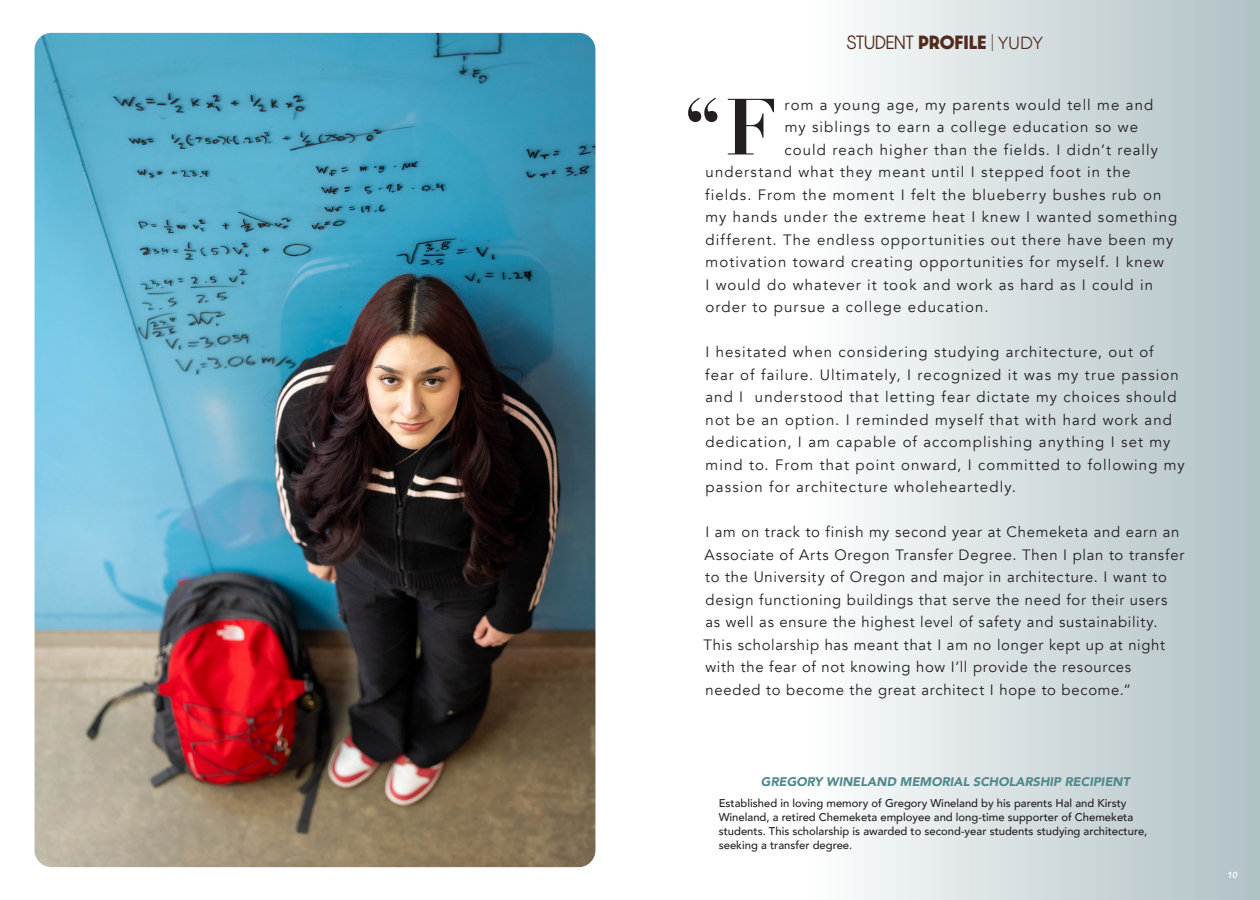
<style>
.page{position:relative;width:1260px;height:900px;background:#fff}
.page>*{position:absolute;margin:0;border:0;box-sizing:border-box;transform-origin:0 0}
.t1{font:700 78.25px "Didot";color:#231f20}
.disclaimer{font:300 16.25px "Dazzle Unicase";color:#532b1e}
.t2{font:15px/22.5px "Avenir";letter-spacing:.07em;color:#231f20}
.t3{font:15px/22.5px "Avenir";letter-spacing:.045em;color:#231f20}
.disclaimer-2{font:italic 900 12.5px "Avenir";color:#50888c}
.disclaimer-3{font:500 11.25px/13.8px "Avenir";color:#231f20}
.H1_Sub{font:italic 800 8.75px "Avenir";color:#fff}
.s1{font-weight:700}
.s2{font-weight:100}
.s3{font-family:"Avenir";font-size:17.5px}
</style>
<div class="page">
<div style="left:700px;top:0;width:560px;height:900px;background:linear-gradient(to right,#fff,#b1c2c6)"></div>
<img style="left:35px;top:33px;width:560px;height:834px">
<p class="disclaimer" style="left:847px;top:31px;width:198px">STUDENT <span class="s1">PROFILE</span> <span class="s2">|</span> <span class="s3">YUDY</span></p>
<p class="t1" style="left:685px;top:78px;width:95px">“F</p>
<p class="t2" style="left:785px;top:93px;width:370px">rom a young age, my parents would tell me and</p>
<p class="t2" style="left:785px;top:116px;width:355px">my siblings to earn a college education so we</p>
<p class="t2" style="left:785px;top:138px;width:375px">could reach higher than the fields. I didn’t really</p>
<p class="t2" style="left:706px;top:161px;width:426px">understand what they meant until I stepped foot in the</p>
<p class="t2" style="left:705px;top:183px;width:458px">fields. From the moment I felt the blueberry bushes rub on</p>
<p class="t2" style="left:706px;top:206px;width:473px">my hands under the extreme heat I knew I wanted something</p>
<p class="t2" style="left:706px;top:228px;width:469px">different. The endless opportunities out there have been my</p>
<p class="t2" style="left:706px;top:251px;width:460px">motivation toward creating opportunities for myself. I knew</p>
<p class="t2" style="left:705px;top:273px;width:449px">I would do whatever it took and work as hard as I could in</p>
<p class="t2" style="left:705px;top:296px;width:285px">order to pursue a college education.</p>
<p class="t2" style="left:705px;top:341px;width:481px">I hesitated when considering studying architecture, out of fear of failure. Ultimately, I recognized it was my true passion and I understood that letting fear dictate my choices should not be an option. I reminded myself that with hard work and dedication, I am capable of accomplishing anything I set my mind to. From that point onward, I committed to following my passion for architecture wholeheartedly.</p>
<p class="t3" style="left:703px;top:521px;width:482px">I am on track to finish my second year at Chemeketa and earn an Associate of Arts Oregon Transfer Degree. Then I plan to transfer to the University of Oregon and major in architecture. I want to design functioning buildings that serve the need for their users<br>as well as ensure the highest level of safety and sustainability.<br>This scholarship has meant that I am no longer kept up at night with the fear of not knowing how I’ll provide the resources needed to become the great architect I hope to become.”</p>
<p class="disclaimer-2" style="left:761px;top:771px;width:370px">GREGORY WINELAND MEMORIAL SCHOLARSHIP RECIPIENT</p>
<p class="disclaimer-3" style="left:719px;top:796px;width:430px">Established in loving memory of Gregory Wineland by his parents Hal and Kirsty Wineland, a retired Chemeketa employee and long-time supporter of Chemeketa students. This scholarship is awarded to second-year students studying architecture, seeking a transfer degree.</p>
<p class="H1_Sub" style="left:1227px;top:869px;width:12px">10</p>
</div>
